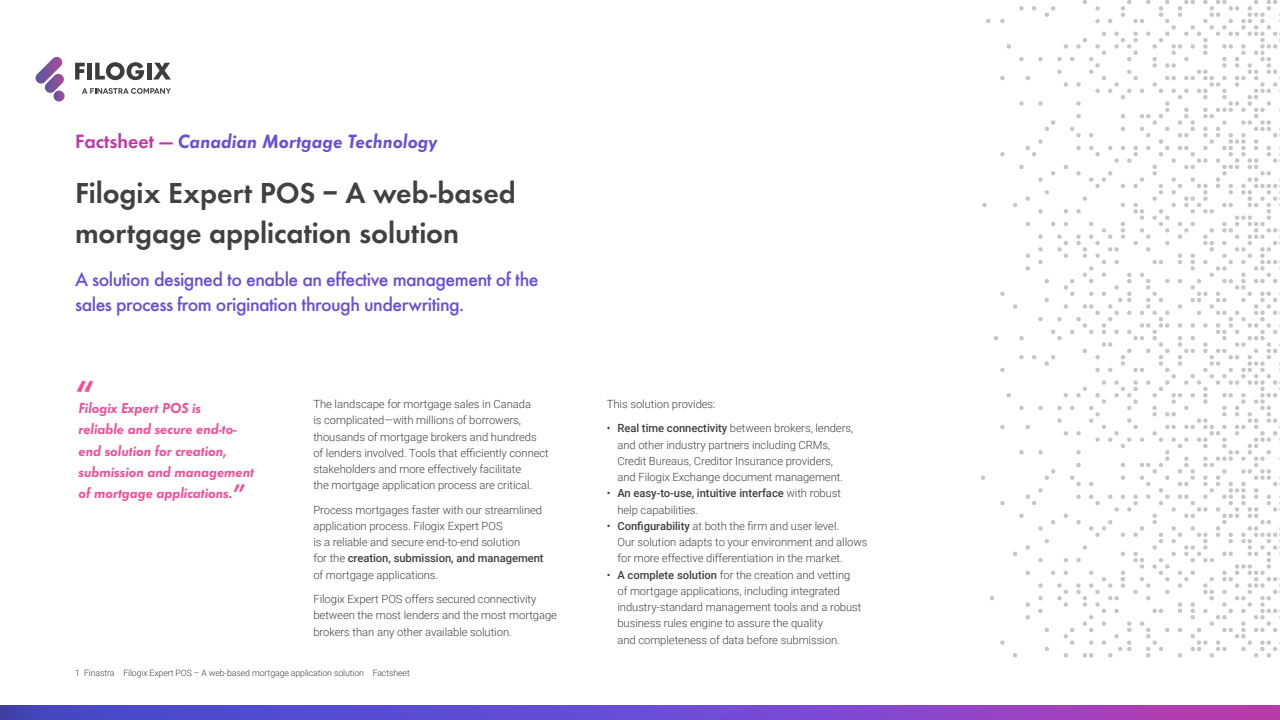
<style>
.page{position:relative;width:1280px;height:720px;background:#fff}
.page>*{position:absolute;margin:0;border:0;box-sizing:border-box;transform-origin:0 0}
.t1{font:600 40px "Futura EF";color:#f04e98}
.t2{font:600 30px/40px "Futura EF";color:#414141}
.t3{font:500 20px/24.4px "Futura EF";letter-spacing:-.025em;color:#694ed6}
.t4{font:italic 600 20px "Futura EF";color:#694ed6}
.t5{font:italic 600 15px/21.2px "Futura EF";letter-spacing:-.005em;color:#f04e98}
.t6{font:300 11.25px/16.2px "Roboto";letter-spacing:-.005em;color:#414141}
.t7{font:500 11.25px/16.2px "Roboto";letter-spacing:-.005em;color:#414141}
.t8{font:300 8.75px "Roboto";letter-spacing:-.01em;color:#414141}
.s1{font-style:normal;color:#c137a2}
.s2{font-style:normal;font-size:27.5px}
.s3{font-weight:500}
.s4{font-weight:400}
.s5{font-weight:300}
</style>
<div class="page">
<svg style="left:0;top:705px;width:1280px;height:15px;background:#7348c8"></svg>
<svg style="left:980px;top:0;width:300px;height:658px"></svg>
<svg style="left:36px;top:57px;width:29px;height:45px"></svg>
<svg style="left:82px;top:88px;width:89px;height:6px"></svg>
<svg style="left:75px;top:63px;width:10px;height:17px"></svg>
<div style="left:87px;top:63px;width:5px;height:17px;background:#3c3c3b"></div>
<svg style="left:95px;top:62px;width:49px;height:18px"></svg>
<hr style="left:147px;top:63px;width:4px;height:17px;background:#3c3c3b">
<svg style="left:153px;top:63px;width:18px;height:17px"></svg>
<h3 class="t4" style="left:75px;top:130px;width:364px"><span class="s1">Factsheet —</span> Canadian Mortgage Technology</h3>
<h2 class="t2" style="left:75px;top:173px;width:442px">Filogix Expert POS – A web-based mortgage application solution</h2>
<h3 class="t3" style="left:75px;top:267px;width:465px">A solution designed to enable an effective management of the sales process from origination through underwriting.</h3>
<h1 class="t1" style="left:75px;top:371px;width:21px">“</h1>
<h3 class="t5" style="left:79px;top:398px;width:177px">Filogix Expert POS is<br>reliable and secure end-to&shy;end solution for creation, submission and management of mortgage applications.<span class="s2">”</span></h3>
<p class="t6" style="left:313px;top:396px;width:237px">The landscape for mortgage sales in Canada<br>is complicated—with millions of borrowers, thousands of mortgage brokers and hundreds of lenders involved. Tools that efficiently connect stakeholders and more effectively facilitate<br>the mortgage application process are critical.</p>
<p class="t6" style="left:313px;top:501px;width:232px">Process mortgages faster with our streamlined application process. Filogix Expert POS<br>is a reliable and secure end-to-end solution<br>for the <span class="s3">creation, submission, and management </span>of mortgage applications.</p>
<p class="t6" style="left:313px;top:591px;width:245px">Filogix Expert POS offers secured connectivity between the most lenders and the most mortgage brokers than any other available solution.</p>
<p class="t8" style="left:75px;top:667px;width:336px">1 Finastra Filogix Expert POS – A web-based mortgage application solution Factsheet</p>
<p class="t6" style="left:607px;top:396px;width:110px">This solution provides:</p>
<p class="t6" style="left:617px;top:420px;width:237px;text-indent:-11px"><span class="s4">•</span> <span class="s3">Real time connectivity</span> between brokers, lenders, and other industry partners including CRMs, Credit Bureaus, Creditor Insurance providers, and Filogix Exchange document management.</p>
<p class="t7" style="left:617px;top:485px;width:225px;text-indent:-11px"><span class="s4">•</span> An easy-to-use, intuitive interface <span class="s5">with robust help capabilities.</span></p>
<p class="t6" style="left:617px;top:517px;width:252px;text-indent:-11px"><span class="s4">•</span> <span class="s3">Configurability</span> at both the firm and user level.<br>Our solution adapts to your environment and allows for more effective differentiation in the market.</p>
<p class="t6" style="left:617px;top:566px;width:246px;text-indent:-11px"><span class="s4">•</span> <span class="s3">A complete solution</span> for the creation and vetting of mortgage applications, including integrated industry-standard management tools and a robust business rules engine to assure the quality<br>and completeness of data before submission.</p>
</div>
